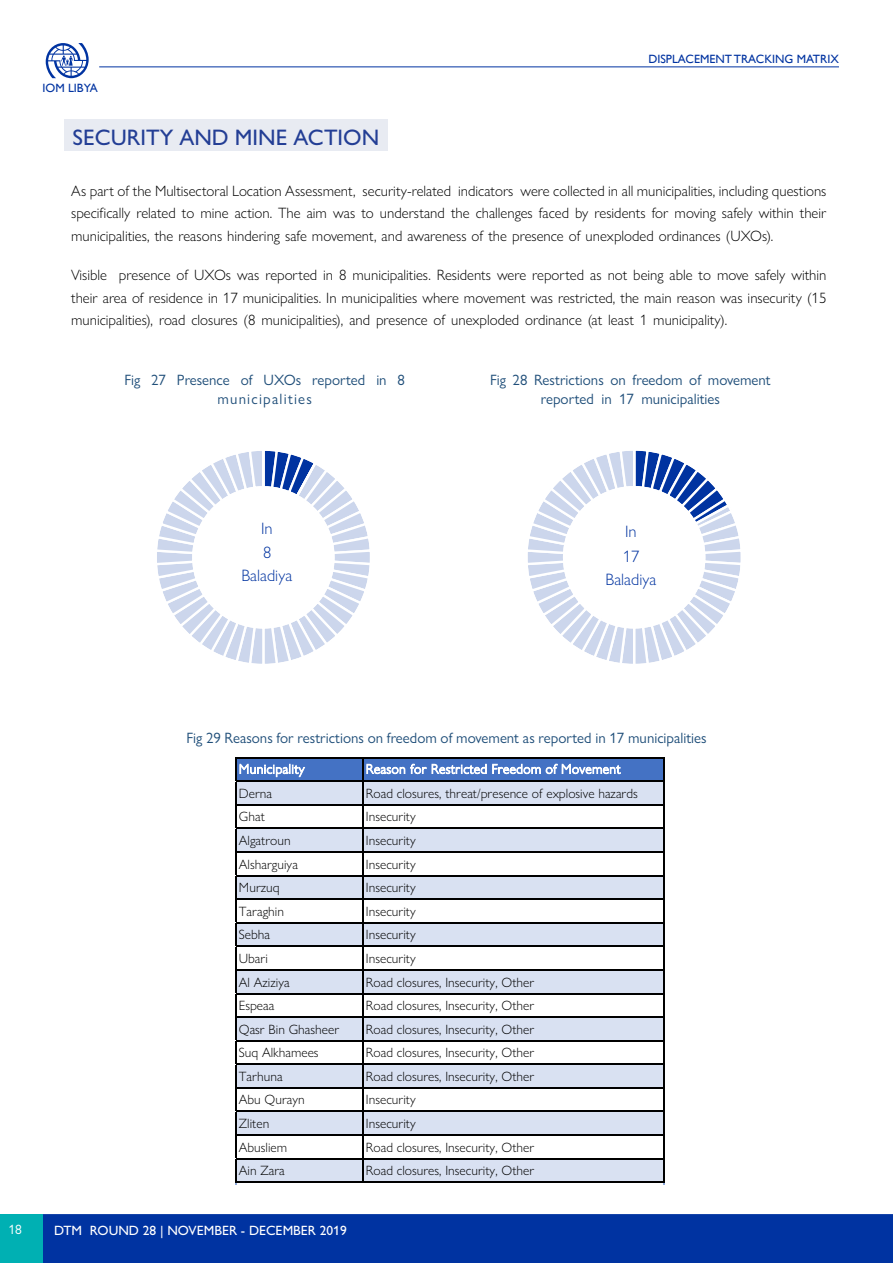
<style>
.page{position:relative;width:893px;height:1263px;background:#fff}
.page>*{position:absolute;margin:0;border:0;box-sizing:border-box;transform-origin:0 0}
.t1{font:500 22.5px "Gill Sans Nova";color:#233e95}
.t2{font:300 16.5px "Gill Sans Nova";letter-spacing:.005em;color:#0033a0}
.t3{font:300 15px/22.5px "Gill Sans Nova";color:#000;text-align:justify}
.t4{font:15px/19.5px "Gill Sans Nova";color:#1f4e79;text-align:center}
.t5{font:300 13.5px "Gill Sans Nova";letter-spacing:.005em;color:#000}
.t6{font:300 13.5px "Gill Sans Nova";letter-spacing:.03em;color:#fff}
.t7{font:500 13.5px "Gill Sans Nova";color:#fff}
.t8{font:13.5px "Gill Sans Nova";color:#fff}
.t9{font:12px "Gill Sans";color:#0033a1}
</style>
<div class="page">
<div style="left:43px;top:1214px;width:850px;height:49px;background:#0033a1"></div>
<hr style="left:99px;top:66px;width:740px;height:1px;background:#0033a1">
<svg style="left:46px;top:43px;width:43px;height:35px"></svg>
<div style="left:0;top:1214px;width:43px;height:49px;background:#00b0b3"></div>
<div style="left:64px;top:120px;width:324px;height:31px;background:#e8ebf2"></div>
<svg style="left:528px;top:450px;width:213px;height:214px"></svg>
<svg style="left:157px;top:451px;width:213px;height:213px"></svg>
<div style="left:236px;top:758px;width:428px;height:23px;background:#4472c4"></div>
<div style="left:236px;top:781px;width:428px;height:24px;background:#d9e1f2"></div>
<div style="left:236px;top:828px;width:428px;height:24px;background:#d9e1f2"></div>
<div style="left:236px;top:875px;width:428px;height:24px;background:#d9e1f2"></div>
<div style="left:236px;top:923px;width:428px;height:23px;background:#d9e1f2"></div>
<div style="left:236px;top:970px;width:428px;height:24px;background:#d9e1f2"></div>
<div style="left:236px;top:1017px;width:428px;height:24px;background:#d9e1f2"></div>
<div style="left:236px;top:1064px;width:428px;height:24px;background:#d9e1f2"></div>
<div style="left:236px;top:1111px;width:428px;height:24px;background:#d9e1f2"></div>
<div style="left:236px;top:1158px;width:428px;height:24px;background:#d9e1f2"></div>
<svg style="left:363px;top:758px;width:258px;height:22px"></svg>
<hr style="left:663px;top:758px;width:2px;height:425px;background:#000">
<svg style="left:236px;top:757px;width:69px;height:427px"></svg>
<hr style="left:363px;top:782px;width:1px;height:399px;background:#000">
<hr style="left:237px;top:757px;width:428px;height:1px;background:#000">
<hr style="left:236px;top:780px;width:427px;height:2px;background:#000">
<hr style="left:236px;top:804px;width:427px;height:1px;background:#000">
<hr style="left:236px;top:828px;width:427px;height:1px;background:#000">
<hr style="left:236px;top:851px;width:427px;height:2px;background:#000">
<hr style="left:236px;top:875px;width:427px;height:1px;background:#000">
<hr style="left:236px;top:898px;width:427px;height:2px;background:#000">
<hr style="left:236px;top:922px;width:427px;height:1px;background:#000">
<hr style="left:236px;top:945px;width:427px;height:2px;background:#000">
<hr style="left:236px;top:969px;width:427px;height:2px;background:#000">
<hr style="left:236px;top:993px;width:427px;height:1px;background:#000">
<hr style="left:236px;top:1016px;width:427px;height:2px;background:#000">
<hr style="left:236px;top:1040px;width:427px;height:1px;background:#000">
<hr style="left:236px;top:1063px;width:427px;height:2px;background:#000">
<hr style="left:236px;top:1087px;width:427px;height:1px;background:#000">
<hr style="left:236px;top:1111px;width:427px;height:1px;background:#000">
<hr style="left:236px;top:1134px;width:427px;height:2px;background:#000">
<hr style="left:236px;top:1158px;width:427px;height:1px;background:#000">
<hr style="left:237px;top:1181px;width:428px;height:2px;background:#000">
<p class="t9" style="left:43px;top:81px;width:57px">IOM LIBYA</p>
<h1 class="t1" style="left:72px;top:123px;width:308px">SECURITY AND MINE ACTION</h1>
<p class="t9" style="left:648px;top:52px;width:192px">DISPLACEMENT TRACKING MATRIX</p>
<p class="t3" style="left:71px;top:179px;width:757px">As part of the Multisectoral Location Assessment, security-related indicators were collected in all municipalities, including questions specifically related to mine action. The aim was to understand the challenges faced by residents for moving safely within their municipalities, the reasons hindering safe movement, and awareness of the presence of unexploded ordinances (UXOs).</p>
<p class="t3" style="left:71px;top:264px;width:757px">Visible presence of UXOs was reported in 8 municipalities. Residents were reported as not being able to move safely within their area of residence in 17 municipalities. In municipalities where movement was restricted, the main reason was insecurity (15 municipalities), road closures (8 municipalities), and presence of unexploded ordinance (at least 1 municipality).</p>
<p class="t4" style="left:124px;top:370px;width:282px">Fig 27 Presence of UXOs reported in 8 municipalities</p>
<p class="t4" style="left:490px;top:370px;width:282px">Fig 28 Restrictions on freedom of movement reported in 17 municipalities</p>
<p class="t2" style="left:261px;top:518px;width:13px">In</p>
<p class="t2" style="left:241px;top:566px;width:52px">Baladiya</p>
<p class="t2" style="left:263px;top:542px;width:10px">8</p>
<p class="t2" style="left:625px;top:521px;width:13px">In</p>
<p class="t2" style="left:605px;top:569px;width:52px">Baladiya</p>
<p class="t2" style="left:623px;top:546px;width:18px">17</p>
<p class="t8" style="left:8px;top:1221px;width:15px">18</p>
<p class="t4" style="left:186px;top:728px;width:522px">Fig 29 Reasons for restrictions on freedom of movement as reported in 17 municipalities</p>
<p class="t6" style="left:239px;top:761px;width:67px">Municipality</p>
<p class="t6" style="left:366px;top:761px;width:256px">Reason for Restricted Freedom of Movement</p>
<p class="t5" style="left:239px;top:785px;width:35px">Derna</p>
<p class="t5" style="left:366px;top:785px;width:274px">Road closures, threat/presence of explosive hazards</p>
<p class="t5" style="left:239px;top:808px;width:27px">Ghat</p>
<p class="t5" style="left:366px;top:808px;width:51px">Insecurity</p>
<p class="t5" style="left:239px;top:832px;width:53px">Algatroun</p>
<p class="t5" style="left:366px;top:832px;width:51px">Insecurity</p>
<p class="t5" style="left:239px;top:856px;width:61px">Alsharguiya</p>
<p class="t5" style="left:366px;top:856px;width:51px">Insecurity</p>
<p class="t5" style="left:239px;top:879px;width:42px">Murzuq</p>
<p class="t5" style="left:366px;top:879px;width:51px">Insecurity</p>
<p class="t5" style="left:239px;top:903px;width:47px">Taraghin</p>
<p class="t5" style="left:366px;top:903px;width:51px">Insecurity</p>
<p class="t5" style="left:239px;top:926px;width:33px">Sebha</p>
<p class="t5" style="left:366px;top:926px;width:51px">Insecurity</p>
<p class="t5" style="left:239px;top:950px;width:30px">Ubari</p>
<p class="t5" style="left:366px;top:950px;width:51px">Insecurity</p>
<p class="t5" style="left:239px;top:974px;width:52px">Al Aziziya</p>
<p class="t5" style="left:366px;top:974px;width:170px">Road closures, Insecurity, Other</p>
<p class="t5" style="left:239px;top:997px;width:37px">Espeaa</p>
<p class="t5" style="left:366px;top:997px;width:170px">Road closures, Insecurity, Other</p>
<p class="t5" style="left:239px;top:1021px;width:102px">Qasr Bin Ghasheer</p>
<p class="t5" style="left:366px;top:1021px;width:170px">Road closures, Insecurity, Other</p>
<p class="t5" style="left:239px;top:1044px;width:81px">Suq Alkhamees</p>
<p class="t5" style="left:366px;top:1044px;width:170px">Road closures, Insecurity, Other</p>
<p class="t5" style="left:239px;top:1068px;width:45px">Tarhuna</p>
<p class="t5" style="left:366px;top:1068px;width:170px">Road closures, Insecurity, Other</p>
<p class="t5" style="left:239px;top:1091px;width:67px">Abu Qurayn</p>
<p class="t5" style="left:366px;top:1091px;width:51px">Insecurity</p>
<p class="t5" style="left:239px;top:1115px;width:32px">Zliten</p>
<p class="t5" style="left:366px;top:1115px;width:51px">Insecurity</p>
<p class="t5" style="left:239px;top:1139px;width:50px">Abusliem</p>
<p class="t5" style="left:366px;top:1139px;width:170px">Road closures, Insecurity, Other</p>
<p class="t5" style="left:239px;top:1162px;width:47px">Ain Zara</p>
<p class="t5" style="left:366px;top:1162px;width:170px">Road closures, Insecurity, Other</p>
<p class="t7" style="left:54px;top:1222px;width:294px">DTM ROUND 28 | NOVEMBER - DECEMBER 2019</p>
</div>
